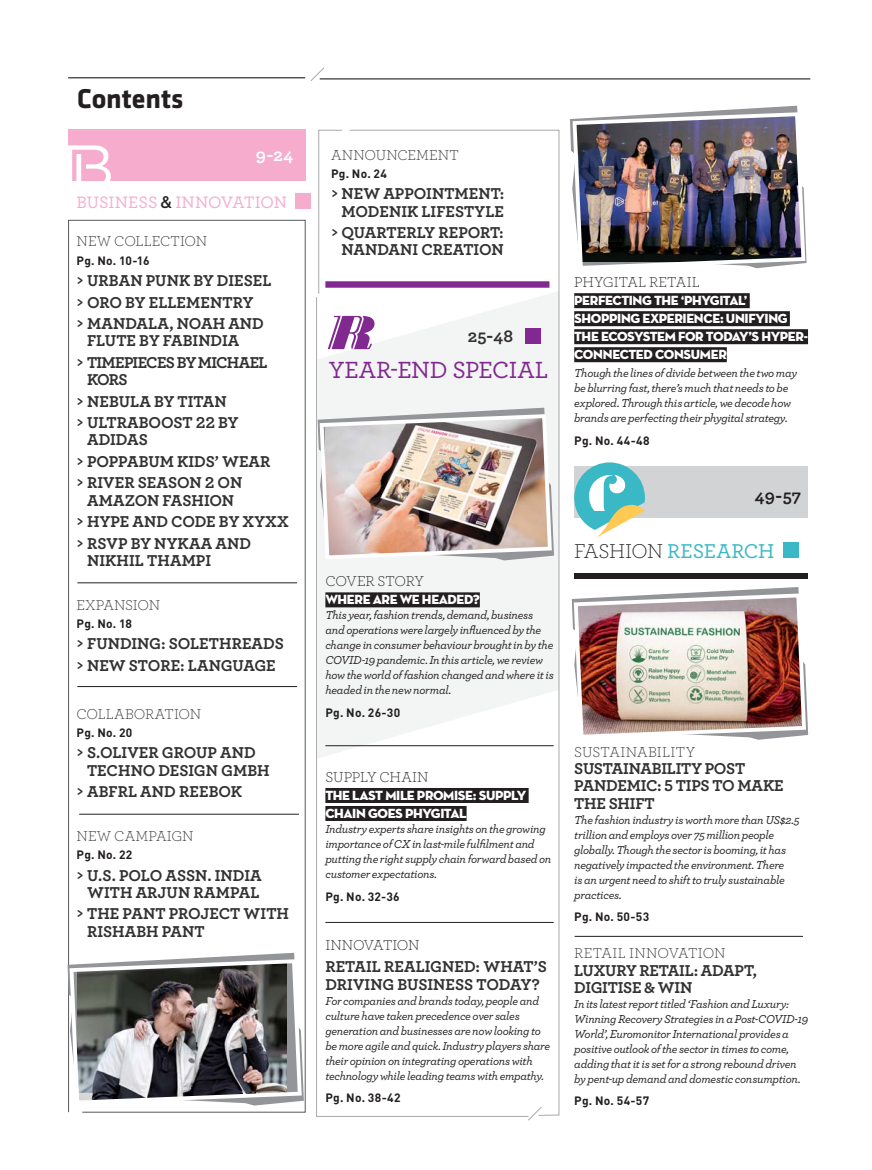
<style>
.page{position:relative;width:872px;height:1170px;background:#fff}
.page>*{position:absolute;margin:0;border:0;box-sizing:border-box;transform-origin:0 0}
.t1{font:700 28.2px "Klavika";color:#231f20}
.t2{font:500 24.6px "Archer";letter-spacing:-.01em;color:#812990}
.t3{font:500 21px "Archer";letter-spacing:-.01em;color:#3bb8c5}
.t4{font:700 18px "Archer";color:#231f20}
.t5{font:700 18px "Archer";color:#323031}
.t6{font:700 18px "Archer";color:#fff}
.t7{font:500 17.4px "Archer";letter-spacing:-.005em;color:#f6adcd}
.t8{font:700 16.5px/21.5px "Archer";letter-spacing:-.005em;color:#323031}
.t9{font:700 16.5px/21.5px "Archer";letter-spacing:-.035em;color:#323031}
.t10{font:300 15px "Archer";color:#323031}
.t11{font:300 15px "Archer";letter-spacing:-.015em;color:#231f20}
.t12{font:300 15px "Archer";letter-spacing:-.02em;color:#323031}
.t13{font:13.5px/18px "Neutra Disp Titling";letter-spacing:-.03em;color:#fff}
.t14{font:italic 500 12px/15px "Archer";letter-spacing:-.025em;color:#231f20}
.t15{font:700 12px "DIN";letter-spacing:.02em;color:#231f20}
.s1{font-family:"Neutra Text";font-weight:600;color:#231f20}
.s2{font-weight:300;color:#231f20}
</style>
<div class="page">
<svg style="left:318px;top:129px;width:25px;height:165px"></svg>
<div style="left:68px;top:130px;width:237px;height:51px;background:#f6adcd"></div>
<svg style="left:68px;top:145px;width:43px;height:36px"></svg>
<svg style="left:68px;top:219px;width:238px;height:893px"></svg>
<hr style="left:68px;top:77px;width:237px;height:1px;background:#231f20">
<hr style="left:320px;top:78px;width:490px;height:1px;background:#231f20">
<svg style="left:310px;top:67px;width:15px;height:14px"></svg>
<svg style="left:528px;top:1115px;width:14px;height:6px"></svg>
<svg style="left:349px;top:129px;width:211px;height:986px"></svg>
<svg style="left:316px;top:296px;width:213px;height:821px"></svg>
<div style="left:295px;top:193px;width:15px;height:16px;background:#f6adcd"></div>
<div style="left:574px;top:466px;width:234px;height:51px;background:#d1d3d4"></div>
<div style="left:574px;top:573px;width:234px;height:5px;background:#231f20"></div>
<svg style="left:574px;top:462px;width:71px;height:76px"></svg>
<div style="left:783px;top:542px;width:15px;height:15px;background:#3bb8c5"></div>
<hr style="left:77px;top:582px;width:220px;height:1px;background:#231f20">
<img style="left:570px;top:106px;width:237px;height:163px">
<div style="left:574px;top:293px;width:175px;height:15px;background:#231f20"></div>
<div style="left:574px;top:311px;width:216px;height:15px;background:#231f20"></div>
<div style="left:574px;top:329px;width:234px;height:15px;background:#231f20"></div>
<div style="left:574px;top:347px;width:153px;height:15px;background:#231f20"></div>
<hr style="left:77px;top:686px;width:220px;height:1px;background:#231f20">
<div style="left:525px;top:328px;width:15px;height:16px;background:#812990"></div>
<svg style="left:328px;top:316px;width:46px;height:33px"></svg>
<img style="left:318px;top:407px;width:236px;height:154px">
<div style="left:325px;top:592px;width:155px;height:15px;background:#231f20"></div>
<hr style="left:325px;top:745px;width:229px;height:1px;background:#231f20">
<div style="left:326px;top:282px;width:223px;height:5px;background:#812990"></div>
<div style="left:325px;top:281px;width:224px;height:7px;border:2px solid #812990"></div>
<div style="left:325px;top:788px;width:203px;height:15px;background:#231f20"></div>
<div style="left:325px;top:806px;width:141px;height:15px;background:#231f20"></div>
<img style="left:572px;top:587px;width:236px;height:153px">
<hr style="left:79px;top:813px;width:220px;height:1px;background:#231f20">
<hr style="left:325px;top:922px;width:229px;height:1px;background:#231f20">
<img style="left:68px;top:952px;width:236px;height:154px">
<hr style="left:574px;top:935px;width:229px;height:1px;background:#231f20">
<h1 class="t1" style="left:77px;top:82px;width:108px">Contents</h1>
<h3 class="t6" style="left:256px;top:148px;width:39px">9-24</h3>
<h3 class="t7" style="left:77px;top:195px;width:212px">BUSINESS <span class="s1">&amp;</span> INNOVATION</h3>
<p class="t10" style="left:77px;top:236px;width:132px">NEW COLLECTION</p>
<p class="t15" style="left:77px;top:253px;width:75px">Pg. No. 10-16</p>
<h3 class="t8" style="left:77px;top:271px;width:196px">&gt; URBAN PUNK BY DIESEL &gt; ORO BY ELLEMENTRY<br>&gt; MANDALA, NOAH AND</h3>
<h3 class="t9" style="left:77px;top:332px;width:193px;text-indent:11px">FLUTE BY FABINDIA<br>&gt; TIMEPIECES BY MICHAEL</h3>
<h3 class="t8" style="left:77px;top:370px;width:163px;text-indent:11px">KORS<br>&gt; NEBULA BY TITAN<br>&gt; ULTRABOOST 22 BY</h3>
<h3 class="t8" style="left:77px;top:431px;width:195px;text-indent:11px">ADIDAS<br>&gt; POPPABUM KIDS’ WEAR &gt; RIVER SEASON 2 ON</h3>
<h3 class="t8" style="left:77px;top:491px;width:214px;text-indent:11px">AMAZON FASHION<br>&gt; HYPE AND CODE BY XYXX &gt; RSVP BY NYKAA AND</h3>
<h3 class="t8" style="left:87px;top:551px;width:125px">NIKHIL THAMPI</h3>
<p class="t12" style="left:77px;top:599px;width:85px">EXPANSION</p>
<p class="t15" style="left:77px;top:616px;width:57px">Pg. No. 18</p>
<h3 class="t8" style="left:77px;top:634px;width:209px">&gt; FUNDING: SOLETHREADS &gt; NEW STORE: LANGUAGE</h3>
<p class="t10" style="left:77px;top:708px;width:126px">COLLABORATION</p>
<p class="t15" style="left:77px;top:725px;width:57px">Pg. No. 20</p>
<h3 class="t8" style="left:87px;top:746px;width:184px;line-height:17.2px;text-indent:-11px">&gt; S.OLIVER GROUP AND<br>TECHNO DESIGN GMBH</h3>
<h3 class="t8" style="left:77px;top:782px;width:167px">&gt; ABFRL AND REEBOK</h3>
<p class="t10" style="left:77px;top:830px;width:118px">NEW CAMPAIGN</p>
<p class="t15" style="left:77px;top:847px;width:57px">Pg. No. 22</p>
<h3 class="t8" style="left:77px;top:868px;width:187px;line-height:17.2px;text-align:center">&gt; U.S. POLO ASSN. INDIA<br>WITH ARJUN RAMPAL</h3>
<h3 class="t8" style="left:87px;top:906px;width:203px;line-height:17.2px;text-indent:-11px">&gt; THE PANT PROJECT WITH<br>RISHABH PANT</h3>
<p class="t10" style="left:331px;top:149px;width:129px">ANNOUNCEMENT</p>
<p class="t15" style="left:331px;top:167px;width:57px">Pg. No. 24</p>
<h3 class="t8" style="left:331px;top:187px;width:175px;line-height:17.2px;text-align:right">&gt; NEW APPOINTMENT:<br>MODENIK LIFESTYLE</h3>
<h3 class="t8" style="left:331px;top:226px;width:174px;line-height:17.2px;text-align:right">&gt; QUARTERLY REPORT:<br>NANDANI CREATION</h3>
<h3 class="t5" style="left:468px;top:329px;width:47px">25-48</h3>
<h2 class="t2" style="left:329px;top:360px;width:221px">YEAR-END SPECIAL</h2>
<p class="t11" style="left:325px;top:575px;width:100px">COVER STORY</p>
<p class="t13" style="left:325px;top:592px;width:156px">WHERE ARE WE HEADED?</p>
<p class="t14" style="left:325px;top:609px;width:230px">This year, fashion trends, demand, business and operations were largely influenced by the change in consumer behaviour brought in by the COVID-19 pandemic. In this article, we review how the world of fashion changed and where it is headed in the new normal.</p>
<p class="t15" style="left:325px;top:705px;width:76px">Pg. No. 26-30</p>
<p class="t11" style="left:325px;top:771px;width:105px">SUPPLY CHAIN</p>
<p class="t13" style="left:325px;top:788px;width:203px">THE LAST MILE PROMISE: SUPPLY<br>CHAIN GOES PHYGITAL</p>
<p class="t14" style="left:325px;top:822px;width:227px">Industry experts share insights on the growing importance of CX in last-mile fulfilment and putting the right supply chain forward based on customer expectations.</p>
<p class="t15" style="left:325px;top:889px;width:76px">Pg. No. 32-36</p>
<p class="t11" style="left:325px;top:939px;width:96px">INNOVATION</p>
<h3 class="t8" style="left:325px;top:958px;width:223px;line-height:18px">RETAIL REALIGNED: WHAT’S<br>DRIVING BUSINESS TODAY?</h3>
<p class="t14" style="left:325px;top:994px;width:226px">For companies and brands today, people and culture have taken precedence over sales generation and businesses are now looking to be more agile and quick. Industry players share their opinion on integrating operations with technology while leading teams with empathy.</p>
<p class="t15" style="left:325px;top:1091px;width:77px">Pg. No. 38-42</p>
<p class="t11" style="left:574px;top:276px;width:127px">PHYGITAL RETAIL</p>
<p class="t13" style="left:574px;top:293px;width:235px">PERFECTING THE ‘PHYGITAL’<br>SHOPPING EXPERIENCE: UNIFYING<br>THE ECOSYSTEM FOR TODAY’S HYPER-<br>CONNECTED CONSUMER</p>
<p class="t14" style="left:574px;top:367px;width:225px">Though the lines of divide between the two may be blurring fast, there’s much that needs to be explored. Through this article, we decode how brands are perfecting their phygital strategy.</p>
<p class="t15" style="left:574px;top:433px;width:77px">Pg. No. 44-48</p>
<h3 class="t4" style="left:754px;top:489px;width:48px">49-57</h3>
<h3 class="t3" style="left:574px;top:543px;width:202px"><span class="s2">FASHION</span> RESEARCH</h3>
<p class="t10" style="left:574px;top:746px;width:122px">SUSTAINABILITY</p>
<h3 class="t8" style="left:574px;top:761px;width:211px;line-height:17.2px">SUSTAINABILITY POST<br>PANDEMIC: 5 TIPS TO MAKE<br>THE SHIFT</h3>
<p class="t14" style="left:574px;top:813px;width:227px">The fashion industry is worth more than US$2.5 trillion and employs over 75 million people globally. Though the sector is booming, it has negatively impacted the environment. There<br>is an urgent need to shift to truly sustainable practices.</p>
<p class="t15" style="left:574px;top:910px;width:76px">Pg. No. 50-53</p>
<p class="t10" style="left:574px;top:947px;width:153px">RETAIL INNOVATION</p>
<h3 class="t8" style="left:574px;top:963px;width:184px;line-height:17.2px">LUXURY RETAIL: ADAPT,<br>DIGITISE &amp; WIN</h3>
<p class="t14" style="left:574px;top:997px;width:235px">In its latest report titled ‘Fashion and Luxury:<br>Winning Recovery Strategies in a Post-COVID-19<br>World’, Euromonitor International provides a positive outlook of the sector in times to come, adding that it is set for a strong rebound driven by pent-up demand and domestic consumption.</p>
<p class="t15" style="left:574px;top:1094px;width:76px">Pg. No. 54-57</p>
</div>
